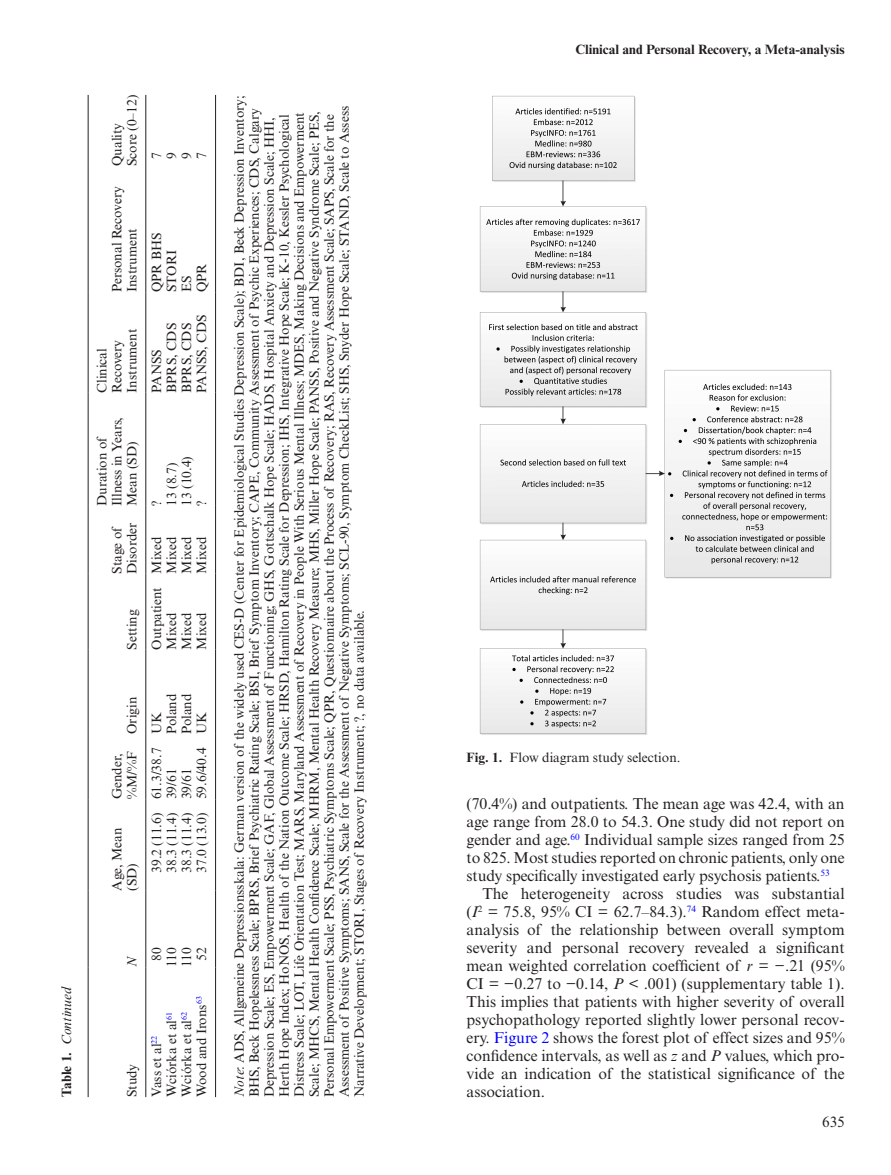
<style>
.page{position:relative;width:891px;height:1175px;background:#fff}
.page>*{position:absolute;margin:0;border:0;box-sizing:border-box;transform-origin:0 0}
.t1{font:15.75px "Times New Roman MT Std";color:#231f20}
.t2{font:15px "Times New Roman MT Std";color:#231f20}
.t3{font:13.5px/15px "Times New Roman MT Std";color:#231f20}
.t4{font:700 13.5px "Times New Roman MT Std";color:#231f20}
.t5{font:italic 13.5px "Times New Roman MT Std";color:#231f20}
.s1{font-style:italic}
.s2{font-weight:700}
.s3{color:#00f}
</style>
<div class="page">
<hr style="left:88px;top:967px;width:1px;height:130px;background:#231f20">
<hr style="left:145px;top:967px;width:1px;height:130px;background:#231f20">
<hr style="left:88px;top:890px;width:1px;height:77px;background:#231f20">
<hr style="left:145px;top:890px;width:1px;height:77px;background:#231f20">
<hr style="left:88px;top:799px;width:1px;height:91px;background:#231f20">
<hr style="left:145px;top:799px;width:1px;height:91px;background:#231f20">
<hr style="left:88px;top:734px;width:1px;height:65px;background:#231f20">
<hr style="left:145px;top:734px;width:1px;height:65px;background:#231f20">
<hr style="left:88px;top:649px;width:1px;height:85px;background:#231f20">
<hr style="left:145px;top:649px;width:1px;height:85px;background:#231f20">
<hr style="left:88px;top:573px;width:1px;height:76px;background:#231f20">
<hr style="left:145px;top:573px;width:1px;height:76px;background:#231f20">
<hr style="left:88px;top:506px;width:1px;height:67px;background:#231f20">
<hr style="left:145px;top:506px;width:1px;height:67px;background:#231f20">
<hr style="left:88px;top:393px;width:1px;height:113px;background:#231f20">
<hr style="left:145px;top:393px;width:1px;height:113px;background:#231f20">
<hr style="left:88px;top:292px;width:1px;height:101px;background:#231f20">
<hr style="left:145px;top:292px;width:1px;height:101px;background:#231f20">
<hr style="left:88px;top:166px;width:1px;height:126px;background:#231f20">
<hr style="left:145px;top:166px;width:1px;height:126px;background:#231f20">
<hr style="left:88px;top:95px;width:1px;height:71px;background:#231f20">
<hr style="left:145px;top:95px;width:1px;height:71px;background:#231f20">
<hr style="left:215px;top:967px;width:1px;height:130px;background:#231f20">
<hr style="left:215px;top:890px;width:1px;height:77px;background:#231f20">
<hr style="left:215px;top:799px;width:1px;height:91px;background:#231f20">
<hr style="left:215px;top:734px;width:1px;height:65px;background:#231f20">
<hr style="left:215px;top:649px;width:1px;height:85px;background:#231f20">
<hr style="left:215px;top:573px;width:1px;height:76px;background:#231f20">
<hr style="left:215px;top:506px;width:1px;height:67px;background:#231f20">
<hr style="left:215px;top:393px;width:1px;height:113px;background:#231f20">
<hr style="left:215px;top:292px;width:1px;height:101px;background:#231f20">
<hr style="left:215px;top:166px;width:1px;height:126px;background:#231f20">
<hr style="left:215px;top:95px;width:1px;height:71px;background:#231f20">
<img style="left:479px;top:95px;width:353px;height:640px">
<p class="t5" style="left:59px;top:1045px;width:60px;rotate:-90deg">Continued</p>
<p class="t4" style="left:58px;top:1097px;width:47px;rotate:-90deg">Table 1.</p>
<p class="t3" style="left:109px;top:166px;width:73px;rotate:-90deg">Quality<br>Score (0–12)</p>
<p class="t3" style="left:109px;top:292px;width:107px;rotate:-90deg">Personal Recovery<br>Instrument</p>
<p class="t3" style="left:94px;top:393px;width:65px;rotate:-90deg">Clinical<br>Recovery<br>Instrument</p>
<p class="t3" style="left:94px;top:506px;width:90px;rotate:-90deg">Duration of<br>Illness in Years,<br>Mean (SD)</p>
<p class="t3" style="left:109px;top:573px;width:52px;rotate:-90deg">Stage of<br>Disorder</p>
<p class="t3" style="left:124px;top:649px;width:42px;rotate:-90deg">Setting</p>
<p class="t3" style="left:149px;top:159px;width:8px;rotate:-90deg">7</p>
<p class="t3" style="left:194px;top:159px;width:8px;rotate:-90deg">7</p>
<p class="t3" style="left:164px;top:159px;width:8px;rotate:-90deg">9</p>
<p class="t3" style="left:179px;top:159px;width:8px;rotate:-90deg">9</p>
<p class="t3" style="left:149px;top:292px;width:61px;rotate:-90deg">QPR BHS</p>
<p class="t3" style="left:164px;top:292px;width:44px;rotate:-90deg">STORI</p>
<p class="t3" style="left:194px;top:292px;width:30px;rotate:-90deg">QPR</p>
<p class="t3" style="left:179px;top:292px;width:18px;rotate:-90deg">ES</p>
<p class="t3" style="left:194px;top:393px;width:80px;rotate:-90deg">PANSS, CDS</p>
<p class="t3" style="left:164px;top:393px;width:71px;rotate:-90deg">BPRS, CDS</p>
<p class="t3" style="left:179px;top:393px;width:71px;rotate:-90deg">BPRS, CDS</p>
<p class="t3" style="left:149px;top:393px;width:45px;rotate:-90deg">PANSS</p>
<p class="t3" style="left:179px;top:506px;width:51px;rotate:-90deg">13 (10.4)</p>
<p class="t3" style="left:164px;top:506px;width:45px;rotate:-90deg">13 (8.7)</p>
<p class="t3" style="left:149px;top:506px;width:7px;rotate:-90deg">?</p>
<p class="t3" style="left:194px;top:506px;width:7px;rotate:-90deg">?</p>
<p class="t3" style="left:149px;top:649px;width:114px;rotate:-90deg">Outpatient Mixed</p>
<p class="t3" style="left:164px;top:573px;width:38px;rotate:-90deg">Mixed</p>
<p class="t3" style="left:179px;top:573px;width:38px;rotate:-90deg">Mixed</p>
<p class="t3" style="left:194px;top:573px;width:38px;rotate:-90deg">Mixed</p>
<p class="t3" style="left:164px;top:649px;width:38px;rotate:-90deg">Mixed</p>
<p class="t3" style="left:179px;top:649px;width:38px;rotate:-90deg">Mixed</p>
<p class="t3" style="left:194px;top:649px;width:38px;rotate:-90deg">Mixed</p>
<p class="t3" style="left:124px;top:734px;width:39px;rotate:-90deg">Origin</p>
<p class="t3" style="left:109px;top:799px;width:50px;rotate:-90deg">Gender, %M/%F</p>
<p class="t3" style="left:109px;top:890px;width:64px;rotate:-90deg">Age, Mean (SD)</p>
<p class="t3" style="left:164px;top:734px;width:42px;rotate:-90deg">Poland</p>
<p class="t3" style="left:179px;top:734px;width:42px;rotate:-90deg">Poland</p>
<p class="t3" style="left:149px;top:872px;width:163px;rotate:-90deg">39.2 (11.6) 61.3/38.7 UK</p>
<p class="t3" style="left:194px;top:872px;width:163px;rotate:-90deg">37.0 (13.0) 59.6/40.4 UK</p>
<p class="t3" style="left:164px;top:872px;width:106px;rotate:-90deg">38.3 (11.4) 39/61</p>
<p class="t3" style="left:179px;top:872px;width:106px;rotate:-90deg">38.3 (11.4) 39/61</p>
<p class="t5" style="left:124px;top:967px;width:13px;rotate:-90deg">N</p>
<p class="t3" style="left:194px;top:960px;width:15px;rotate:-90deg">52</p>
<p class="t3" style="left:149px;top:960px;width:15px;rotate:-90deg">80</p>
<p class="t3" style="left:164px;top:967px;width:22px;rotate:-90deg">110</p>
<p class="t3" style="left:179px;top:967px;width:22px;rotate:-90deg">110</p>
<p class="t3" style="left:124px;top:1097px;width:35px;rotate:-90deg">Study</p>
<p class="t3" style="left:194px;top:1097px;width:102px;rotate:-90deg">Wood and Irons<sup>63</sup></p>
<p class="t3" style="left:179px;top:1097px;width:87px;rotate:-90deg">Wciórka et al<sup>62</sup></p>
<p class="t3" style="left:164px;top:1097px;width:87px;rotate:-90deg">Wciórka et al<sup>61</sup></p>
<p class="t3" style="left:149px;top:1097px;width:63px;rotate:-90deg">Vass et al<sup>22</sup></p>
<p class="t3" style="left:232px;top:1097px;width:1003px;rotate:-90deg"><span class="s1">Note</span>: ADS, Allgemeine Depressionsskala: German version of the widely used CES-D (Center for Epidemiological Studies Depression Scale); BDI, Beck Depression Inventory;</p>
<p class="t3" style="left:247px;top:1097px;width:992px;rotate:-90deg">BHS, Beck Hopelessness Scale; BPRS, Brief Psychiatric Rating Scale; BSI, Brief Symptom Inventory; CAPE, Community Assessment of Psychic Experiences; CDS, Calgary Depression Scale; ES, Empowerment Scale; GAF, Global Assessment of Functioning; GHS, Gottschalk Hope Scale; HADS, Hospital Anxiety and Depression Scale; HHI, Herth Hope Index; HoNOS, Health of the Nation Outcome Scale; HRSD, Hamilton Rating Scale for Depression; IHS, Integrative Hope Scale; K-10, Kessler Psychological Distress Scale; LOT, Life Orientation Test; MARS, Maryland Assessment of Recovery in People With Serious Mental Illness; MDES, Making Decisions and Empowerment Scale; MHCS, Mental Health Confidence Scale; MHRM, Mental Health Recovery Measure; MHS, Miller Hope Scale; PANSS, Positive and Negative Syndrome Scale; PES, Personal Empowerment Scale; PSS, Psychiatric Symptoms Scale; QPR, Questionnaire about the Process of Recovery; RAS, Recovery Assessment Scale; SAPS, Scale for the Assessment of Positive Symptoms; SANS, Scale for the Assessment of Negative Symptoms; SCL-90, Symptom CheckList; SHS, Snyder Hope Scale; STAND, Scale to Assess Narrative Development; STORI, Stages of Recovery Instrument; ?, no data available.</p>
<p class="t4" style="left:575px;top:41px;width:271px">Clinical and Personal Recovery, a Meta-analysis</p>
<p class="t3" style="left:467px;top:750px;width:215px"><span class="s2">Fig. 1.</span> Flow diagram study selection.</p>
<p class="t1" style="left:467px;top:794px;width:379px">(70.4%) and outpatients. The mean age was 42.4, with an</p>
<p class="t1" style="left:467px;top:812px;width:380px">age range from 28.0 to 54.3. One study did not report on</p>
<p class="t1" style="left:467px;top:830px;width:380px">gender and age.<sup>60</sup> Individual sample sizes ranged from 25</p>
<p class="t1" style="left:466px;top:848px;width:380px">to 825. Most studies reported on chronic patients, only one</p>
<p class="t1" style="left:466px;top:866px;width:364px">study specifically investigated early psychosis patients.<sup>53</sup></p>
<p class="t1" style="left:482px;top:884px;width:364px">The heterogeneity across studies was substantial</p>
<p class="t1" style="left:467px;top:902px;width:380px">(<span class="s1">I</span><sup>2</sup> = 75.8, 95% CI = 62.7–84.3).<sup>74</sup> Random effect meta-</p>
<p class="t1" style="left:466px;top:920px;width:379px">analysis of the relationship between overall symptom</p>
<p class="t1" style="left:466px;top:938px;width:380px">severity and personal recovery revealed a significant</p>
<p class="t1" style="left:466px;top:956px;width:379px">mean weighted correlation coefficient of <span class="s1">r</span> = −.21 (95%</p>
<p class="t1" style="left:466px;top:974px;width:379px">CI = −0.27 to −0.14, <span class="s1">P</span> &lt; .001) (supplementary table 1).</p>
<p class="t1" style="left:466px;top:992px;width:380px">This implies that patients with higher severity of overall</p>
<p class="t1" style="left:466px;top:1010px;width:379px">psychopathology reported slightly lower personal recov-</p>
<p class="t1" style="left:466px;top:1028px;width:379px">ery. <span class="s3">Figure 2</span> shows the forest plot of effect sizes and 95%</p>
<p class="t1" style="left:466px;top:1046px;width:379px">confidence intervals, as well as <span class="s1">z</span> and <span class="s1">P</span> values, which pro-</p>
<p class="t1" style="left:466px;top:1064px;width:379px">vide an indication of the statistical significance of the</p>
<p class="t1" style="left:466px;top:1082px;width:80px">association.</p>
<p class="t2" style="left:822px;top:1113px;width:24px">635</p>
</div>
